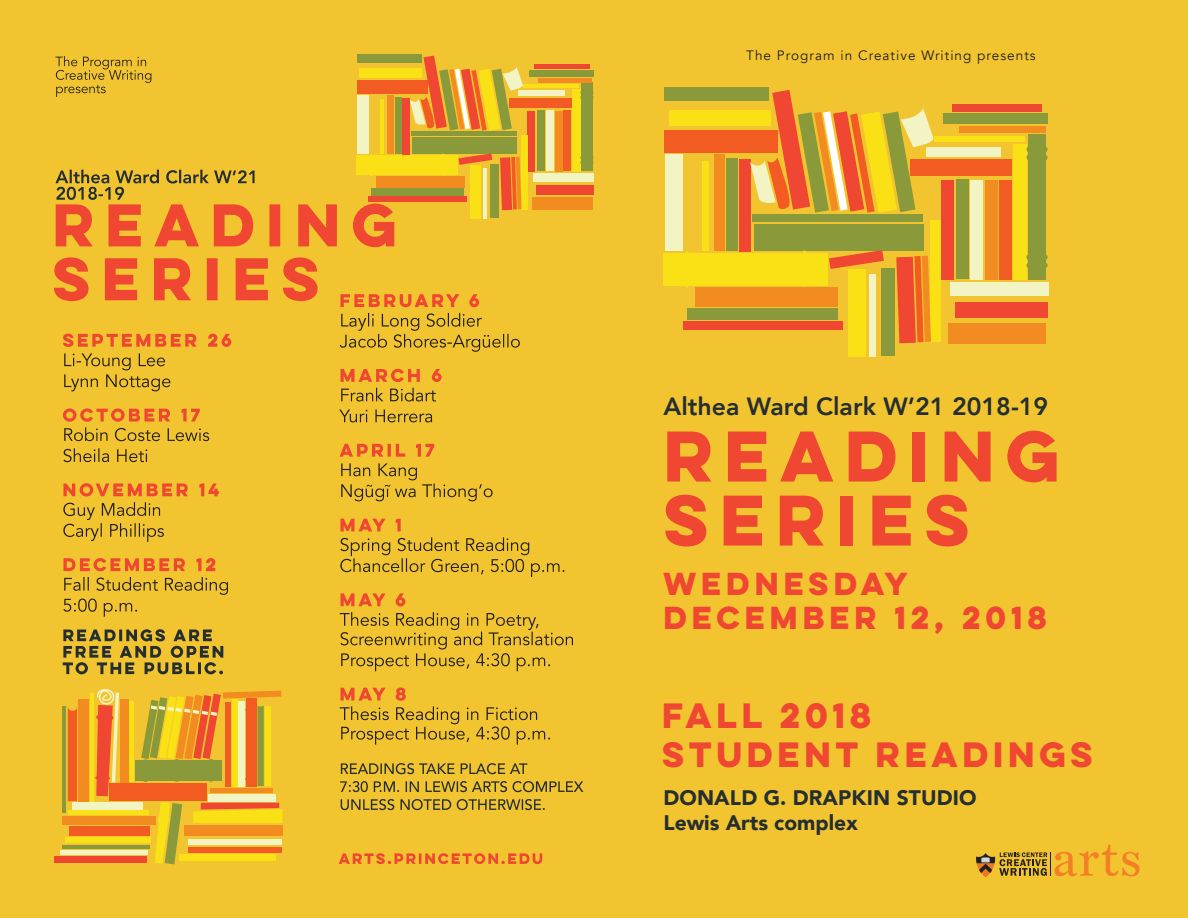
<style>
.page{position:relative;width:1188px;height:918px;background:#f2c530}
.page>*{position:absolute;margin:0;border:0;box-sizing:border-box;transform-origin:0 0}
.t1{font:700 64.05px/64.1px "Lulo Clean One";letter-spacing:-.05em;color:#ef4732}
.t2{font:700 31.5px/39px "Lulo Clean One";letter-spacing:-.075em;color:#ef4732}
.t3{font:700 28.5px/34.2px "Lulo Clean One";letter-spacing:-.05em;color:#ef4732}
.t4{font:800 24.9px "Avenir";color:#252e31}
.t5{font:900 21px/25.2px "Avenir";letter-spacing:.005em;color:#252e31}
.t6{font:13.65px "Avenir";letter-spacing:.075em;color:#231f20}
</style>
<div class="page">
<svg style="left:976px;top:845px;width:164px;height:32px"></svg>
<div style="left:665px;top:87px;width:104px;height:14px;background:#8a9939"></div>
<div style="left:669px;top:110px;width:101px;height:16px;background:#fae115"></div>
<div style="left:665px;top:130px;width:113px;height:22px;background:#f25b21"></div>
<div style="left:665px;top:154px;width:18px;height:96px;background:#f2f4c3"></div>
<div style="left:702px;top:161px;width:7px;height:89px;background:#fae115"></div>
<div style="left:714px;top:154px;width:10px;height:97px;background:#f28b20"></div>
<div style="left:726px;top:159px;width:11px;height:92px;background:#8a9939"></div>
<div style="left:739px;top:159px;width:11px;height:92px;background:#ef4732"></div>
<div style="left:943px;top:114px;width:104px;height:10px;background:#8a9939"></div>
<div style="left:952px;top:104px;width:90px;height:7px;background:#ef4732"></div>
<div style="left:1028px;top:134px;width:18px;height:145px;background:#8a9939"></div>
<div style="left:1013px;top:144px;width:13px;height:136px;background:#fae115"></div>
<div style="left:959px;top:127px;width:86px;height:6px;background:#f28b20"></div>
<div style="left:934px;top:136px;width:91px;height:6px;background:#fae115"></div>
<div style="left:926px;top:147px;width:75px;height:10px;background:#f2f4c3"></div>
<div style="left:911px;top:160px;width:101px;height:16px;background:#f25b21"></div>
<div style="left:941px;top:180px;width:12px;height:100px;background:#ef4732"></div>
<div style="left:956px;top:179px;width:12px;height:100px;background:#8a9939"></div>
<div style="left:971px;top:180px;width:12px;height:99px;background:#f2f4c3"></div>
<div style="left:985px;top:180px;width:12px;height:100px;background:#f28b20"></div>
<div style="left:1000px;top:180px;width:12px;height:99px;background:#f25b21"></div>
<div style="left:950px;top:282px;width:98px;height:14px;background:#f2f4c3"></div>
<div style="left:955px;top:302px;width:93px;height:16px;background:#ef4732"></div>
<div style="left:948px;top:323px;width:98px;height:20px;background:#f28b20"></div>
<div style="left:755px;top:224px;width:169px;height:27px;background:#8a9939"></div>
<div style="left:663px;top:253px;width:165px;height:33px;background:#fae115"></div>
<div style="left:696px;top:287px;width:142px;height:20px;background:#f28b20"></div>
<div style="left:688px;top:308px;width:150px;height:11px;background:#8a9939"></div>
<div style="left:683px;top:321px;width:160px;height:8px;background:#ef4732"></div>
<div style="left:752px;top:215px;width:171px;height:7px;background:#8a9939"></div>
<div style="left:881px;top:269px;width:14px;height:87px;background:#8a9939"></div>
<div style="left:848px;top:269px;width:17px;height:88px;background:#fae115"></div>
<div style="left:869px;top:274px;width:7px;height:83px;background:#f2f4c3"></div>
<div style="left:930px;top:220px;width:10px;height:122px;background:#fae115"></div>
<svg style="left:896px;top:256px;width:35px;height:87px;background:#f06e2a"></svg>
<svg style="left:750px;top:90px;width:185px;height:123px"></svg>
<svg style="left:829px;top:250px;width:55px;height:19px"></svg>
<svg style="left:1026px;top:144px;width:22px;height:19px"></svg>
<svg style="left:1026px;top:249px;width:22px;height:22px"></svg>
<svg style="left:55px;top:56px;width:96px;height:41px"></svg>
<svg style="left:54px;top:257px;width:264px;height:44px"></svg>
<svg style="left:340px;top:687px;width:210px;height:58px"></svg>
<svg style="left:340px;top:593px;width:233px;height:78px"></svg>
<svg style="left:340px;top:537px;width:224px;height:40px"></svg>
<svg style="left:340px;top:519px;width:61px;height:12px"></svg>
<svg style="left:341px;top:463px;width:152px;height:38px"></svg>
<svg style="left:339px;top:444px;width:95px;height:13px"></svg>
<svg style="left:339px;top:410px;width:93px;height:12px"></svg>
<svg style="left:341px;top:388px;width:95px;height:14px"></svg>
<svg style="left:340px;top:369px;width:102px;height:13px"></svg>
<svg style="left:340px;top:313px;width:180px;height:39px"></svg>
<svg style="left:340px;top:294px;width:139px;height:13px"></svg>
<svg style="left:63px;top:577px;width:165px;height:40px"></svg>
<svg style="left:63px;top:558px;width:152px;height:13px"></svg>
<svg style="left:63px;top:483px;width:156px;height:59px"></svg>
<svg style="left:63px;top:448px;width:84px;height:14px"></svg>
<svg style="left:63px;top:408px;width:146px;height:33px"></svg>
<svg style="left:64px;top:353px;width:106px;height:38px"></svg>
<svg style="left:63px;top:334px;width:168px;height:13px"></svg>
<svg style="left:63px;top:629px;width:160px;height:45px"></svg>
<svg style="left:339px;top:853px;width:203px;height:11px"></svg>
<svg style="left:341px;top:799px;width:204px;height:11px"></svg>
<svg style="left:340px;top:781px;width:243px;height:11px"></svg>
<svg style="left:341px;top:763px;width:186px;height:11px"></svg>
<div style="left:357px;top:54px;width:64px;height:8px;background:#8a9939"></div>
<div style="left:360px;top:68px;width:62px;height:10px;background:#fae115"></div>
<div style="left:357px;top:80px;width:70px;height:14px;background:#f25b21"></div>
<div style="left:357px;top:95px;width:11px;height:58px;background:#f2f4c3"></div>
<hr style="left:380px;top:99px;width:4px;height:54px;background:#fae115">
<div style="left:388px;top:95px;width:6px;height:59px;background:#f28b20"></div>
<div style="left:395px;top:98px;width:7px;height:56px;background:#8a9939"></div>
<div style="left:403px;top:98px;width:7px;height:56px;background:#ef4732"></div>
<div style="left:529px;top:70px;width:64px;height:6px;background:#8a9939"></div>
<div style="left:534px;top:64px;width:56px;height:5px;background:#ef4732"></div>
<div style="left:581px;top:82px;width:11px;height:89px;background:#8a9939"></div>
<div style="left:572px;top:89px;width:8px;height:83px;background:#fae115"></div>
<hr style="left:539px;top:78px;width:53px;height:4px;background:#f28b20">
<hr style="left:523px;top:84px;width:56px;height:3px;background:#fae115">
<div style="left:518px;top:91px;width:46px;height:5px;background:#f2f4c3"></div>
<div style="left:509px;top:98px;width:62px;height:10px;background:#f25b21"></div>
<div style="left:528px;top:111px;width:7px;height:60px;background:#ef4732"></div>
<div style="left:537px;top:110px;width:8px;height:61px;background:#8a9939"></div>
<div style="left:546px;top:110px;width:7px;height:61px;background:#f2f4c3"></div>
<div style="left:555px;top:111px;width:7px;height:60px;background:#f28b20"></div>
<div style="left:564px;top:110px;width:7px;height:61px;background:#f25b21"></div>
<div style="left:533px;top:173px;width:61px;height:8px;background:#f2f4c3"></div>
<div style="left:536px;top:185px;width:58px;height:10px;background:#ef4732"></div>
<div style="left:532px;top:198px;width:60px;height:12px;background:#f28b20"></div>
<div style="left:413px;top:137px;width:104px;height:17px;background:#8a9939"></div>
<div style="left:356px;top:155px;width:102px;height:20px;background:#fae115"></div>
<div style="left:376px;top:176px;width:88px;height:12px;background:#f28b20"></div>
<div style="left:371px;top:189px;width:93px;height:7px;background:#8a9939"></div>
<div style="left:368px;top:197px;width:99px;height:5px;background:#ef4732"></div>
<hr style="left:411px;top:132px;width:105px;height:4px;background:#8a9939">
<div style="left:491px;top:165px;width:8px;height:53px;background:#8a9939"></div>
<div style="left:470px;top:165px;width:11px;height:53px;background:#fae115"></div>
<hr style="left:483px;top:168px;width:4px;height:50px;background:#f2f4c3">
<div style="left:521px;top:135px;width:6px;height:74px;background:#fae115"></div>
<svg style="left:500px;top:157px;width:21px;height:53px"></svg>
<svg style="left:410px;top:56px;width:114px;height:75px"></svg>
<svg style="left:458px;top:153px;width:34px;height:12px"></svg>
<svg style="left:55px;top:153px;width:339px;height:94px"></svg>
<svg style="left:578px;top:85px;width:16px;height:18px"></svg>
<svg style="left:580px;top:150px;width:14px;height:18px"></svg>
<hr style="left:62px;top:706px;width:4px;height:107px;background:#8a9939">
<div style="left:78px;top:699px;width:11px;height:103px;background:#f28b20"></div>
<hr style="left:91px;top:693px;width:3px;height:109px;background:#fae115">
<div style="left:120px;top:699px;width:8px;height:84px;background:#f28b20"></div>
<div style="left:129px;top:701px;width:5px;height:80px;background:#fae115"></div>
<div style="left:135px;top:760px;width:87px;height:21px;background:#8a9939"></div>
<div style="left:110px;top:783px;width:97px;height:17px;background:#f25b21"></div>
<div style="left:210px;top:788px;width:63px;height:5px;background:#f28b20"></div>
<div style="left:208px;top:795px;width:68px;height:7px;background:#f2f4c3"></div>
<svg style="left:193px;top:803px;width:90px;height:20px;background:#f6b61f"></svg>
<div style="left:72px;top:802px;width:71px;height:8px;background:#f2f4c3"></div>
<div style="left:68px;top:810px;width:80px;height:5px;background:#fae115"></div>
<div style="left:62px;top:816px;width:94px;height:9px;background:#f28b20"></div>
<div style="left:70px;top:827px;width:80px;height:9px;background:#f25b21"></div>
<div style="left:65px;top:837px;width:86px;height:6px;background:#fae115"></div>
<hr style="left:62px;top:845px;width:88px;height:4px;background:#8a9939">
<div style="left:60px;top:850px;width:87px;height:5px;background:#f2f4c3"></div>
<div style="left:54px;top:856px;width:93px;height:7px;background:#ef4732"></div>
<div style="left:184px;top:825px;width:98px;height:10px;background:#f28b20"></div>
<div style="left:189px;top:839px;width:93px;height:5px;background:#f2f4c3"></div>
<div style="left:188px;top:847px;width:94px;height:5px;background:#f25b21"></div>
<div style="left:179px;top:855px;width:97px;height:6px;background:#fae115"></div>
<svg style="left:68px;top:708px;width:9px;height:93px"></svg>
<svg style="left:95px;top:689px;width:24px;height:107px"></svg>
<svg style="left:141px;top:691px;width:140px;height:96px"></svg>
<svg style="left:155px;top:802px;width:27px;height:62px"></svg>
<p class="t6" style="left:746px;top:47px;width:291px">The Program in Creative Writing presents</p>
<p class="t4" style="left:663px;top:383px;width:386px">Althea Ward Clark W’21 2018-19</p>
<h1 class="t1" style="left:663px;top:422px;width:412px">READING<br>SERIES</h1>
<h3 class="t3" style="left:663px;top:566px;width:392px">WEDNESDAY<br>DECEMBER 12, 2018</h3>
<h2 class="t2" style="left:662px;top:695px;width:439px">FALL 2018<br>STUDENT READINGS</h2>
<p class="t5" style="left:663px;top:785px;width:315px">DONALD G. DRAPKIN STUDIO<br>Lewis Arts complex</p>
</div>
